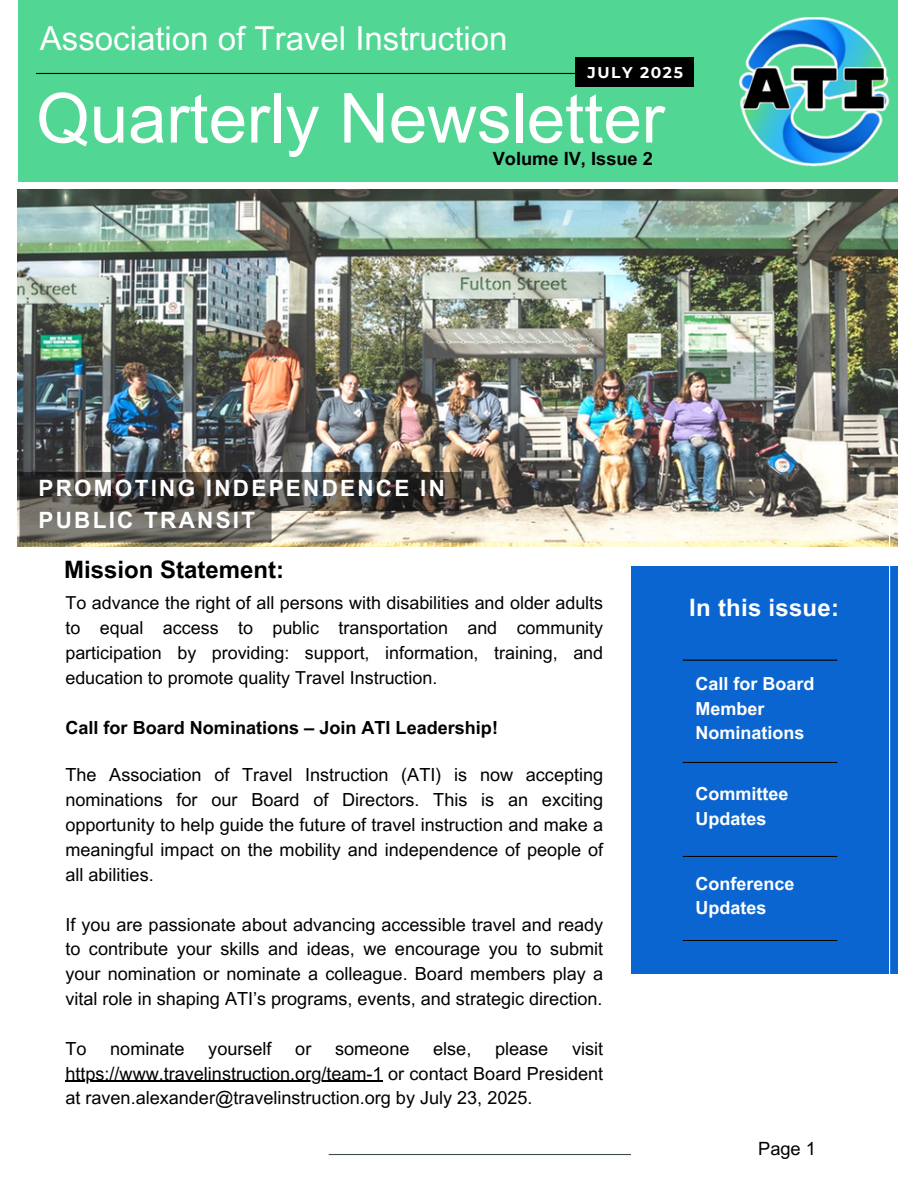
<style>
.page{position:relative;width:918px;height:1188px;background:#fff}
.page>*{position:absolute;margin:0;border:0;box-sizing:border-box;transform-origin:0 0}
.t1{font:69px "Arial MT Pro";color:#fff}
.t2{font:33px "Arial MT Pro";color:#fff}
.t3{font:700 24px "Arial MT Pro";color:#000}
.t4{font:700 24px "Arial MT Pro";letter-spacing:.01em;color:#fff}
.t5{font:700 22.5px/31.5px "Arial MT Pro";letter-spacing:.1em;color:#fff}
.t6{font:700 18.3px "Arial MT Pro";color:#000}
.t7{font:18.3px "Arial MT Pro";color:#000}
.t8{font:18px/24.9px "Arial MT Pro";color:#000;text-align:justify}
.t9{font:700 18px/24.8px "Arial MT Pro";color:#fff}
.t10{font:700 18px "Arial MT Pro";color:#000}
.t11{font:17.85px/24.8px "Arial MT Pro";color:#000;text-align:justify}
.t12{font:700 15.45px "Montserrat";letter-spacing:.1em;color:#fff}
</style>
<div class="page">
<img style="left:18px;top:190px;width:880px;height:356px">
<div style="left:18px;top:0;width:880px;height:181px;background:#52d694"></div>
<hr style="left:329px;top:1154px;width:302px;height:1px;background:#3e4e40">
<img style="left:705px;top:17px;width:193px;height:182px">
<hr style="left:65px;top:1081px;width:318px;height:1px;background:#000">
<svg style="left:20px;top:472px;width:441px;height:71px;background:#6a665f"></svg>
<hr style="left:36px;top:73px;width:595px;height:1px;background:#000">
<div style="left:575px;top:58px;width:119px;height:29px;background:#000"></div>
<div style="left:631px;top:566px;width:267px;height:407px;background:#0b65d0"></div>
<hr style="left:683px;top:660px;width:154px;height:1px;background:#000">
<hr style="left:683px;top:762px;width:154px;height:1px;background:#000">
<hr style="left:683px;top:856px;width:154px;height:1px;background:#000">
<hr style="left:683px;top:940px;width:154px;height:1px;background:#000">
<svg style="left:889px;top:509px;width:9px;height:465px"></svg>
<h2 class="t2" style="left:40px;top:26px;width:469px">Association of Travel Instruction</h2>
<p class="t12" style="left:588px;top:63px;width:97px">JULY 2025</p>
<p class="t1" style="left:36px;top:92px;width:630px">Quarterly Newsletter</p>
<h6 class="t6" style="left:493px;top:152px;width:162px">Volume IV, Issue 2</h6>
<p class="t5" style="left:38px;top:475px;width:408px">PROMOTING INDEPENDENCE IN<br>PUBLIC TRANSIT</p>
<h4 class="t3" style="left:64px;top:560px;width:221px">Mission Statement:</h4>
<p class="t11" style="left:65px;top:593px;width:539px">To advance the right of all persons with disabilities and older adults to equal access to public transportation and community participation by providing: support, information, training, and education to promote quality Travel Instruction.</p>
<h1 class="t10" style="left:65px;top:721px;width:434px">Call for Board Nominations – Join ATI Leadership!</h1>
<h5 class="t8" style="left:65px;top:765px;width:539px">The Association of Travel Instruction (ATI) is now accepting nominations for our Board of Directors. This is an exciting opportunity to help guide the future of travel instruction and make a meaningful impact on the mobility and independence of people of all abilities.</h5>
<p class="t8" style="left:65px;top:914px;width:539px">If you are passionate about advancing accessible travel and ready to contribute your skills and</p>
<p class="t8" style="left:65px;top:939px;width:539px;text-indent:241px">ideas, we encourage you to submit your nomination or nominate a colleague. Board members play a vital role in shaping ATI’s programs, events, and strategic direction.</p>
<h3 class="t8" style="left:65px;top:1038px;width:23px">To</h3>
<h3 class="t8" style="left:110px;top:1038px;width:76px">nominate</h3>
<h3 class="t8" style="left:208px;top:1038px;width:65px">yourself</h3>
<h3 class="t8" style="left:295px;top:1038px;width:18px">or</h3>
<h3 class="t8" style="left:335px;top:1038px;width:76px">someone</h3>
<h3 class="t8" style="left:433px;top:1038px;width:40px">else,</h3>
<h3 class="t8" style="left:495px;top:1038px;width:55px">please</h3>
<h3 class="t8" style="left:572px;top:1038px;width:33px">visit</h3>
<h4 class="t8" style="left:65px;top:1063px;width:539px">https://www.travelinstruction.org/team-1 or contact Board President at raven.alexander@travelinstruction.org by July 23, 2025.</h4>
<h6 class="t4" style="left:689px;top:599px;width:151px">In this issue:</h6>
<p class="t9" style="left:696px;top:673px;width:120px">Call for Board<br>Member<br>Nominations</p>
<h6 class="t9" style="left:696px;top:784px;width:94px">Committee<br>Updates</h6>
<h5 class="t9" style="left:696px;top:873px;width:100px">Conference<br>Updates</h5>
<p class="t7" style="left:758px;top:1141px;width:59px">Page 1</p>
</div>
